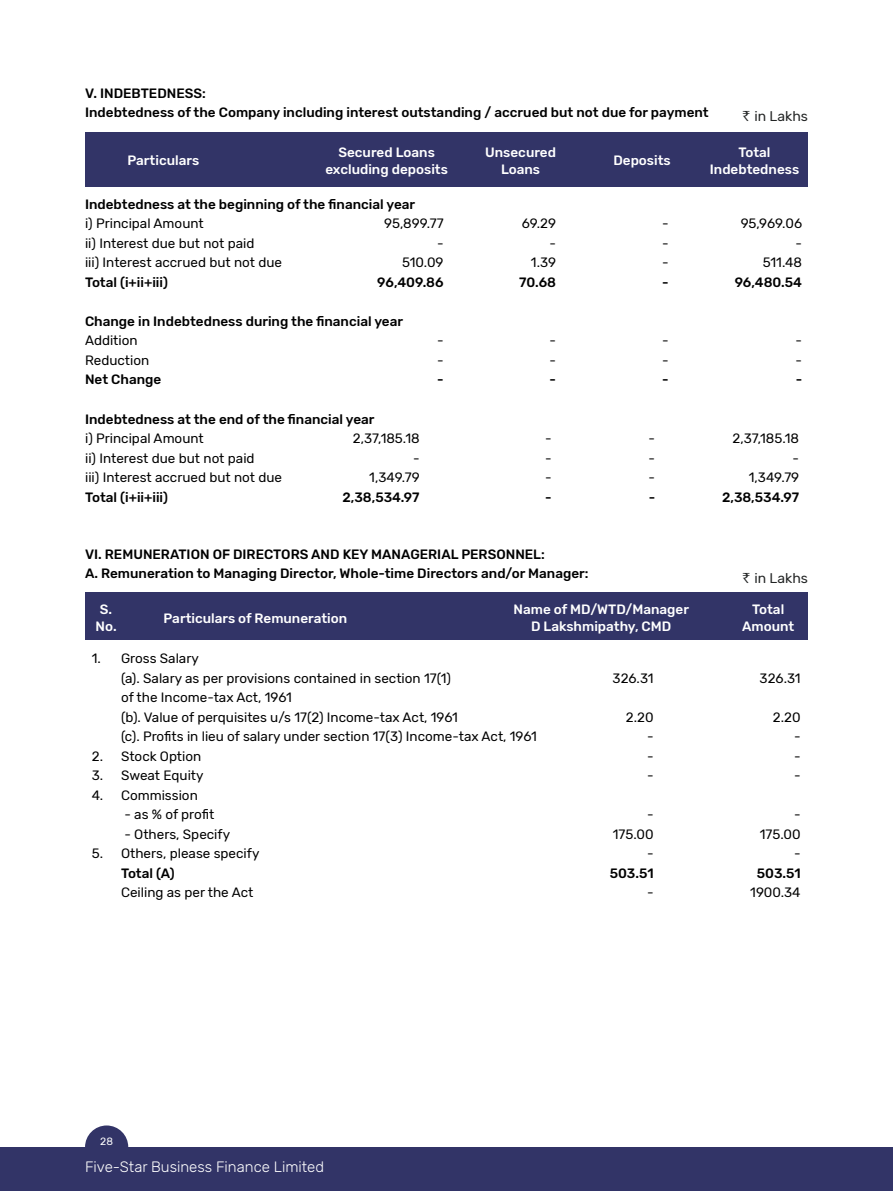
<style>
.page{position:relative;width:893px;height:1191px;background:#fff}
.page>*{position:absolute;margin:0;border:0;box-sizing:border-box;transform-origin:0 0}
.t1{font:300 15px "Rubik";color:#fff}
.t2{font:13.95px "Rubik";color:#222424}
.t3{font:13.5px/19.5px "Rubik";color:#000}
.t4{font:500 13.5px/19.5px "Rubik";color:#000}
.t5{font:500 13.5px/16.5px "Rubik";color:#fff;text-align:center}
.t6{font:10.5px "Rubik";color:#fff}
.s1{font-family:"Rupee Foradian"}
</style>
<div class="page">
<div style="left:0;top:1147px;width:893px;height:44px;background:#323467"></div>
<div style="left:85px;top:1125px;width:43px;height:43px;background:#323467;border-radius:50%"></div>
<div style="left:85px;top:132px;width:723px;height:54px;background:#323467"></div>
<div style="left:85px;top:592px;width:723px;height:48px;background:#323467"></div>
<p class="t4" style="left:85px;top:84px;width:625px">V. INDEBTEDNESS:<br>Indebtedness of the Company including interest outstanding / accrued but not due for payment</p>
<p class="t2" style="left:743px;top:109px;width:66px"><span class="s1">`</span> in Lakhs</p>
<p class="t5" style="left:127px;top:153px;width:73px">Particulars</p>
<p class="t5" style="left:325px;top:145px;width:124px">Secured Loans excluding deposits</p>
<p class="t5" style="left:613px;top:153px;width:59px">Deposits</p>
<p class="t5" style="left:485px;top:145px;width:72px">Unsecured<br>Loans</p>
<p class="t5" style="left:710px;top:145px;width:91px">Total<br>Indebtedness</p>
<p class="t4" style="left:85px;top:195px;width:332px">Indebtedness at the beginning of the financial year</p>
<p class="t3" style="left:85px;top:214px;width:120px">i) Principal Amount</p>
<p class="t3" style="left:384px;top:214px;width:61px">95,899.77</p>
<p class="t3" style="left:522px;top:214px;width:36px">69.29</p>
<p class="t3" style="left:662px;top:214px;width:8px">-</p>
<p class="t3" style="left:741px;top:214px;width:63px">95,969.06</p>
<p class="t3" style="left:85px;top:234px;width:171px">ii) Interest due but not paid</p>
<p class="t3" style="left:437px;top:234px;width:8px">-</p>
<p class="t3" style="left:550px;top:234px;width:8px">-</p>
<p class="t3" style="left:662px;top:234px;width:8px">-</p>
<p class="t3" style="left:796px;top:234px;width:8px">-</p>
<p class="t3" style="left:85px;top:253px;width:199px">iii) Interest accrued but not due</p>
<p class="t3" style="left:402px;top:253px;width:43px">510.09</p>
<p class="t3" style="left:531px;top:253px;width:27px">1.39</p>
<p class="t3" style="left:662px;top:253px;width:8px">-</p>
<p class="t3" style="left:763px;top:253px;width:41px">511.48</p>
<p class="t4" style="left:85px;top:273px;width:84px">Total (i+ii+iii)</p>
<p class="t4" style="left:377px;top:273px;width:68px">96,409.86</p>
<p class="t4" style="left:519px;top:273px;width:38px">70.68</p>
<p class="t4" style="left:662px;top:273px;width:8px">-</p>
<p class="t4" style="left:735px;top:273px;width:69px">96,480.54</p>
<p class="t4" style="left:85px;top:312px;width:320px">Change in Indebtedness during the financial year</p>
<p class="t3" style="left:85px;top:331px;width:54px">Addition</p>
<p class="t3" style="left:437px;top:331px;width:8px">-</p>
<p class="t3" style="left:550px;top:331px;width:8px">-</p>
<p class="t3" style="left:662px;top:331px;width:8px">-</p>
<p class="t3" style="left:796px;top:331px;width:8px">-</p>
<p class="t3" style="left:85px;top:351px;width:66px">Reduction</p>
<p class="t3" style="left:437px;top:351px;width:8px">-</p>
<p class="t3" style="left:550px;top:351px;width:8px">-</p>
<p class="t3" style="left:662px;top:351px;width:8px">-</p>
<p class="t3" style="left:796px;top:351px;width:8px">-</p>
<p class="t4" style="left:85px;top:370px;width:78px">Net Change</p>
<p class="t4" style="left:437px;top:370px;width:8px">-</p>
<p class="t4" style="left:550px;top:370px;width:8px">-</p>
<p class="t4" style="left:662px;top:370px;width:8px">-</p>
<p class="t4" style="left:796px;top:370px;width:8px">-</p>
<p class="t4" style="left:85px;top:409px;width:291px">Indebtedness at the end of the financial year</p>
<p class="t3" style="left:85px;top:429px;width:120px">i) Principal Amount</p>
<p class="t3" style="left:353px;top:429px;width:68px">2,37,185.18</p>
<p class="t3" style="left:545px;top:429px;width:8px">-</p>
<p class="t3" style="left:649px;top:429px;width:8px">-</p>
<p class="t3" style="left:732px;top:429px;width:68px">2,37,185.18</p>
<p class="t3" style="left:85px;top:448px;width:171px">ii) Interest due but not paid</p>
<p class="t3" style="left:413px;top:448px;width:8px">-</p>
<p class="t3" style="left:545px;top:448px;width:8px">-</p>
<p class="t3" style="left:649px;top:448px;width:8px">-</p>
<p class="t3" style="left:793px;top:448px;width:8px">-</p>
<p class="t3" style="left:85px;top:468px;width:199px">iii) Interest accrued but not due</p>
<p class="t3" style="left:369px;top:468px;width:52px">1,349.79</p>
<p class="t3" style="left:545px;top:468px;width:8px">-</p>
<p class="t3" style="left:649px;top:468px;width:8px">-</p>
<p class="t3" style="left:749px;top:468px;width:52px">1,349.79</p>
<p class="t4" style="left:85px;top:487px;width:84px">Total (i+ii+iii)</p>
<p class="t4" style="left:342px;top:487px;width:79px">2,38,534.97</p>
<p class="t4" style="left:545px;top:487px;width:8px">-</p>
<p class="t4" style="left:649px;top:487px;width:8px">-</p>
<p class="t4" style="left:722px;top:487px;width:79px">2,38,534.97</p>
<p class="t4" style="left:85px;top:544px;width:505px">VI. REMUNERATION OF DIRECTORS AND KEY MANAGERIAL PERSONNEL:<br>A. Remuneration to Managing Director, Whole-time Directors and/or Manager:</p>
<p class="t2" style="left:743px;top:570px;width:66px"><span class="s1">`</span> in Lakhs</p>
<p class="t5" style="left:96px;top:601px;width:23px">S.<br>No.</p>
<p class="t5" style="left:514px;top:601px;width:177px">Name of MD/WTD/Manager<br>D Lakshmipathy, CMD</p>
<p class="t5" style="left:742px;top:601px;width:54px">Total<br>Amount</p>
<p class="t3" style="left:121px;top:649px;width:331px;text-indent:-29px">1. Gross Salary<br>(a). Salary as per provisions contained in section 17(1)</p>
<p class="t5" style="left:164px;top:610px;width:185px">Particulars of Remuneration</p>
<p class="t3" style="left:613px;top:668px;width:42px">326.31</p>
<p class="t3" style="left:760px;top:668px;width:42px">326.31</p>
<p class="t3" style="left:121px;top:688px;width:338px">of the Income-tax Act, 1961<br>(b). Value of perquisites u/s 17(2) Income-tax Act, 1961</p>
<p class="t3" style="left:626px;top:707px;width:29px">2.20</p>
<p class="t3" style="left:773px;top:707px;width:29px">2.20</p>
<p class="t3" style="left:121px;top:727px;width:417px">(c). Profits in lieu of salary under section 17(3) Income-tax Act, 1961</p>
<p class="t3" style="left:647px;top:727px;width:8px">-</p>
<p class="t3" style="left:794px;top:727px;width:8px">-</p>
<p class="t3" style="left:92px;top:746px;width:111px">2. Stock Option</p>
<p class="t3" style="left:647px;top:746px;width:8px">-</p>
<p class="t3" style="left:794px;top:746px;width:8px">-</p>
<p class="t3" style="left:92px;top:766px;width:113px">3. Sweat Equity</p>
<p class="t3" style="left:647px;top:766px;width:8px">-</p>
<p class="t3" style="left:794px;top:766px;width:8px">-</p>
<p class="t3" style="left:92px;top:785px;width:108px">4. Commission</p>
<p class="t3" style="left:124px;top:805px;width:92px">- as % of profit</p>
<p class="t3" style="left:647px;top:805px;width:8px">-</p>
<p class="t3" style="left:794px;top:805px;width:8px">-</p>
<p class="t3" style="left:124px;top:824px;width:107px">- Others, Specify</p>
<p class="t3" style="left:613px;top:824px;width:42px">175.00</p>
<p class="t3" style="left:760px;top:824px;width:42px">175.00</p>
<p class="t3" style="left:92px;top:844px;width:169px">5. Others, please specify</p>
<p class="t3" style="left:647px;top:844px;width:8px">-</p>
<p class="t3" style="left:794px;top:844px;width:8px">-</p>
<p class="t4" style="left:121px;top:863px;width:55px">Total (A)</p>
<p class="t4" style="left:610px;top:863px;width:45px">503.51</p>
<p class="t4" style="left:757px;top:863px;width:45px">503.51</p>
<p class="t3" style="left:121px;top:883px;width:134px">Ceiling as per the Act</p>
<p class="t3" style="left:647px;top:883px;width:8px">-</p>
<p class="t3" style="left:750px;top:883px;width:52px">1900.34</p>
<p class="t6" style="left:100px;top:1135px;width:14px">28</p>
<p class="t1" style="left:85px;top:1158px;width:241px">Five-Star Business Finance Limited</p>
</div>
